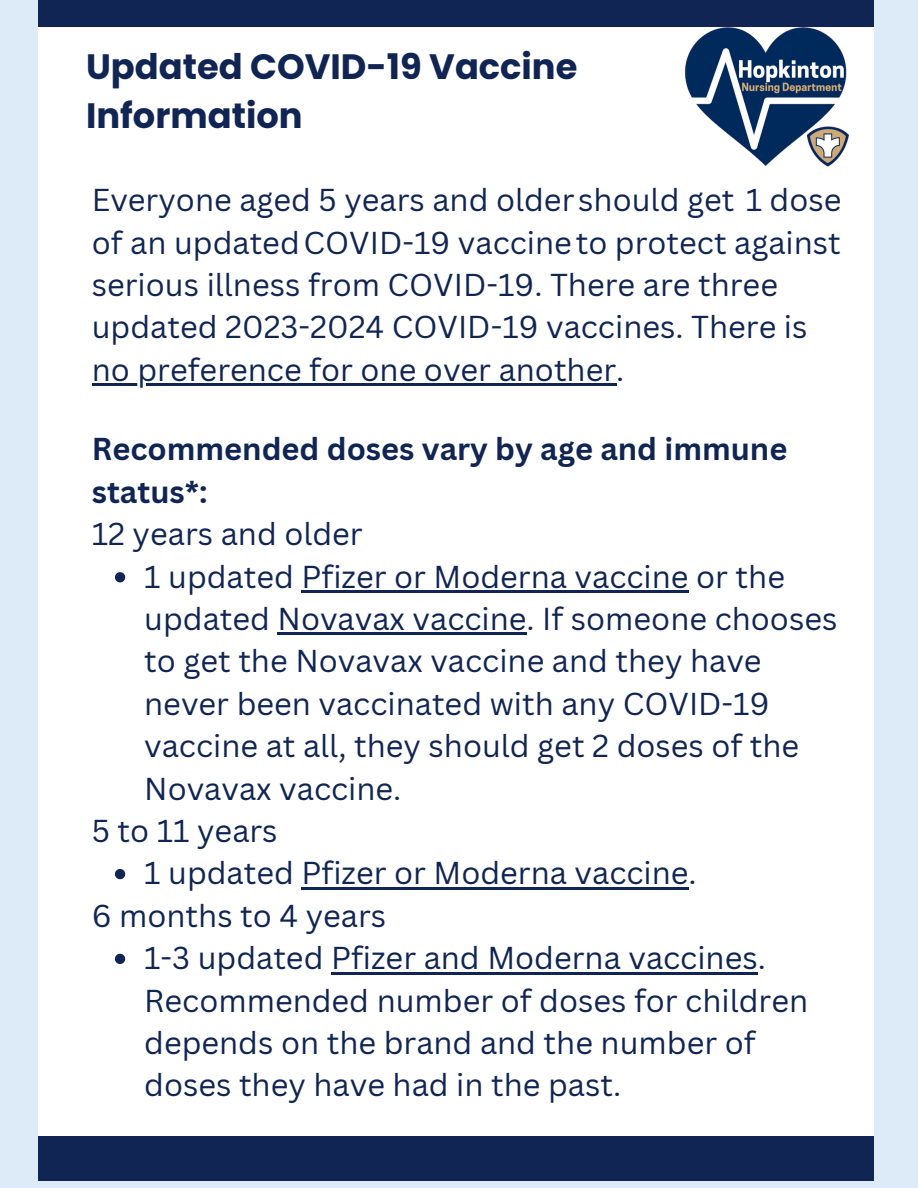
<style>
.page{position:relative;width:918px;height:1188px;background:#ddebf8}
.page>*{position:absolute;margin:0;border:0;box-sizing:border-box;transform-origin:0 0}
.t1{font:700 35.25px/48.8px "Poppins";color:#102553}
.t2{font:30.75px/42.5px "Canva Sans";color:#102553}
.t3{font:700 30.75px/42.5px "Canva Sans";color:#102553}
</style>
<div class="page">
<div style="left:39px;top:0;width:835px;height:1181px;background:#fff"></div>
<div style="left:39px;top:0;width:835px;height:26px;background:#102553"></div>
<div style="left:39px;top:1137px;width:835px;height:44px;background:#102553"></div>
<hr style="left:92px;top:383px;width:524px;height:3px;background:#102553">
<svg style="left:115px;top:572px;width:10px;height:10px"></svg>
<hr style="left:302px;top:590px;width:387px;height:3px;background:#102553">
<hr style="left:278px;top:633px;width:249px;height:2px;background:#102553">
<svg style="left:115px;top:869px;width:10px;height:10px"></svg>
<hr style="left:302px;top:887px;width:387px;height:3px;background:#102553">
<svg style="left:115px;top:954px;width:10px;height:10px"></svg>
<hr style="left:331px;top:972px;width:427px;height:2px;background:#102553">
<img style="left:681px;top:26px;width:170px;height:141px">
<p class="t1" style="left:86px;top:42px;width:493px">Updated COVID-19 Vaccine<br>Information</p>
<p class="t2" style="left:92px;top:178px;width:751px">Everyone aged 5 years and oldershould get 1 dose of an updatedCOVID-19 vaccineto protect against serious illness from COVID-19. There are three updated 2023-2024 COVID-19 vaccines. There is no preference for one over another.</p>
<p class="t3" style="left:92px;top:427px;width:697px">Recommended doses vary by age and immune status*:</p>
<p class="t2" style="left:92px;top:512px;width:272px">12 years and older</p>
<p class="t2" style="left:144px;top:554px;width:695px">1 updated Pfizer or Moderna vaccine or the updated Novavax vaccine. If someone chooses to get the Novavax vaccine and they have never been vaccinated with any COVID-19 vaccine at all, they should get 2 doses of the Novavax vaccine.</p>
<p class="t2" style="left:92px;top:809px;width:187px">5 to 11 years</p>
<p class="t2" style="left:144px;top:851px;width:554px">1 updated Pfizer or Moderna vaccine.</p>
<p class="t2" style="left:92px;top:894px;width:296px">6 months to 4 years</p>
<p class="t2" style="left:144px;top:936px;width:665px">1-3 updated Pfizer and Moderna vaccines.<br>Recommended number of doses for children depends on the brand and the number of doses they have had in the past.</p>
</div>
